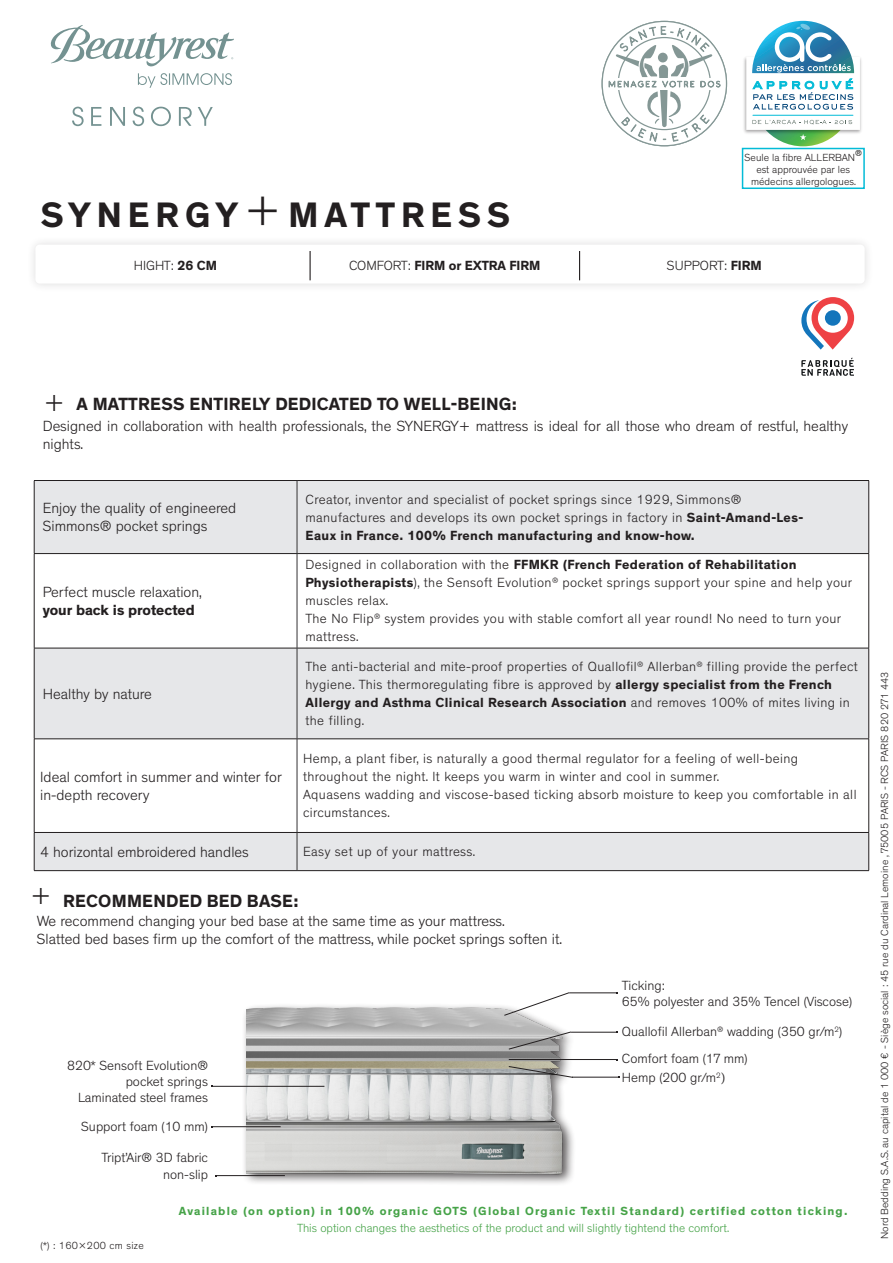
<style>
.page{position:relative;width:893px;height:1263px;background:#fff}
.page>*{position:absolute;margin:0;border:0;box-sizing:border-box;transform-origin:0 0}
.t1{font:700 36px "Theinhardt";letter-spacing:.165em;color:#231f20}
.t2{font:300 27px "Theinhardt";color:#231f20}
.t3{font:700 18px "Theinhardt";letter-spacing:.015em;color:#231f20}
.t4{font:300 15px/18px "Theinhardt";color:#231f20}
.t5{font:700 15px "Theinhardt";color:#231f20}
.Tableau_Paragraphe{font:300 13.5px/18px "Theinhardt";letter-spacing:.03em;color:#231f20}
.Tableau_Paragraphe-2{font:300 13.5px/16.2px "Theinhardt";color:#231f20;text-align:right}
.t6{font:700 13.5px "Theinhardt";letter-spacing:.03em;color:#231f20}
.t7{font:700 13.5px "Theinhardt";color:#231f20}
.t8{font:700 12px/16.2px "Theinhardt";letter-spacing:.1em;color:#46a348;text-align:center}
.t9{font:300 10.5px/12px "Theinhardt";color:#231f20;text-align:center}
.t10{font:300 10.5px "Theinhardt";letter-spacing:.03em;color:#231f20}
.t11{font:300 8.7px "Theinhardt";color:#000}
.s1{font-weight:300;font-size:48px}
.s2{font-weight:700}
.s3{font-weight:300}
.s4{font-family:"Minion Pro";font-weight:400}
</style>
<div class="page">
<svg style="left:50px;top:25px;width:184px;height:41px"></svg>
<svg style="left:138px;top:73px;width:94px;height:15px"></svg>
<svg style="left:72px;top:107px;width:12px;height:19px"></svg>
<svg style="left:91px;top:107px;width:10px;height:19px"></svg>
<svg style="left:110px;top:107px;width:15px;height:19px"></svg>
<svg style="left:133px;top:107px;width:11px;height:19px"></svg>
<svg style="left:151px;top:107px;width:20px;height:19px"></svg>
<svg style="left:179px;top:107px;width:13px;height:19px"></svg>
<svg style="left:198px;top:107px;width:15px;height:19px"></svg>
<img style="left:744px;top:57px;width:118px;height:76px">
<svg style="left:746px;top:21px;width:114px;height:125px"></svg>
<svg style="left:602px;top:21px;width:125px;height:125px"></svg>
<div style="left:742px;top:148px;width:123px;height:41px;border:2px solid #03bbd7"></div>
<div style="left:26px;top:236px;width:848px;height:57px;background:#f8f8f8"></div>
<div style="left:35px;top:245px;width:830px;height:39px;background:#fff;border-radius:4px"></div>
<svg style="left:801px;top:358px;width:53px;height:18px"></svg>
<svg style="left:801px;top:297px;width:53px;height:53px"></svg>
<div style="left:825px;top:310px;width:16px;height:16px;background:#1375bb;border-radius:50%"></div>
<div style="left:241px;top:1003px;width:335px;height:184px;background:#231f20;opacity:.75"></div>
<img style="left:246px;top:1003px;width:323px;height:177px">
<hr style="left:509px;top:1059px;width:108px;height:1px;background:#231f20">
<hr style="left:571px;top:1032px;width:46px;height:1px;background:#231f20">
<svg style="left:508px;top:1031px;width:63px;height:18px"></svg>
<hr style="left:212px;top:1126px;width:69px;height:1px;background:#231f20">
<hr style="left:216px;top:1175px;width:69px;height:1px;background:#231f20">
<hr style="left:569px;top:992px;width:48px;height:1px;background:#231f20">
<svg style="left:504px;top:992px;width:65px;height:24px"></svg>
<hr style="left:212px;top:1086px;width:112px;height:1px;background:#231f20">
<hr style="left:572px;top:1077px;width:47px;height:1px;background:#231f20">
<svg style="left:508px;top:1066px;width:65px;height:12px"></svg>
<svg style="left:35px;top:481px;width:833px;height:389px;fill:#e6e7e9"></svg>
<hr style="left:34px;top:480px;width:263px;height:1px;background:#231f20">
<hr style="left:34px;top:481px;width:1px;height:72px;background:#231f20">
<hr style="left:297px;top:480px;width:572px;height:1px;background:#231f20">
<hr style="left:868px;top:481px;width:1px;height:72px;background:#231f20">
<hr style="left:34px;top:553px;width:263px;height:1px;background:#231f20">
<hr style="left:34px;top:554px;width:1px;height:94px;background:#231f20">
<hr style="left:297px;top:553px;width:572px;height:1px;background:#231f20">
<hr style="left:868px;top:554px;width:1px;height:94px;background:#231f20">
<hr style="left:34px;top:648px;width:263px;height:1px;background:#231f20">
<hr style="left:34px;top:648px;width:1px;height:91px;background:#231f20">
<hr style="left:297px;top:648px;width:572px;height:1px;background:#231f20">
<hr style="left:868px;top:648px;width:1px;height:91px;background:#231f20">
<hr style="left:34px;top:738px;width:263px;height:1px;background:#231f20">
<hr style="left:34px;top:739px;width:1px;height:93px;background:#231f20">
<hr style="left:297px;top:738px;width:572px;height:1px;background:#231f20">
<hr style="left:868px;top:739px;width:1px;height:93px;background:#231f20">
<hr style="left:34px;top:832px;width:263px;height:1px;background:#231f20">
<hr style="left:34px;top:833px;width:1px;height:37px;background:#231f20">
<hr style="left:297px;top:832px;width:572px;height:1px;background:#231f20">
<hr style="left:868px;top:833px;width:1px;height:37px;background:#231f20">
<hr style="left:34px;top:870px;width:263px;height:1px;background:#231f20">
<hr style="left:297px;top:870px;width:572px;height:1px;background:#231f20">
<hr style="left:297px;top:481px;width:1px;height:72px;background:#333233">
<hr style="left:297px;top:554px;width:1px;height:94px;background:#333233">
<hr style="left:297px;top:648px;width:1px;height:91px;background:#333233">
<hr style="left:297px;top:739px;width:1px;height:93px;background:#333233">
<hr style="left:297px;top:833px;width:1px;height:37px;background:#333233">
<svg style="left:310px;top:251px;width:1px;height:29px"></svg>
<svg style="left:579px;top:251px;width:1px;height:29px"></svg>
<p class="t11" style="left:855px;top:148px;width:8px">®</p>
<p class="t9" style="left:745px;top:152px;width:112px">Seule la fibre ALLERBAN</p>
<p class="t1" style="left:41px;top:193px;width:471px">SYNERGY<span class="s1">+</span>MATTRESS</p>
<p class="t9" style="left:751px;top:164px;width:106px">est approuvée par les médecins allergologues.</p>
<p class="Tableau_Paragraphe" style="left:134px;top:257px;width:85px">HIGHT: <span class="s2">26 CM</span></p>
<p class="t7" style="left:349px;top:257px;width:193px"><span class="s3">COMFORT:</span> FIRM or EXTRA FIRM</p>
<p class="Tableau_Paragraphe-2" style="left:667px;top:258px;width:96px">SUPPORT: <span class="s2">FIRM</span></p>
<p class="t2" style="left:44px;top:386px;width:22px">+</p>
<p class="t3" style="left:77px;top:393px;width:442px">A MATTRESS ENTIRELY DEDICATED TO WELL-BEING:</p>
<p class="t4" style="left:43px;top:417px;width:807px">Designed in collaboration with health professionals, the SYNERGY+ mattress is ideal for all those who dream of restful, healthy nights.</p>
<p class="t4" style="left:43px;top:499px;width:195px">Enjoy the quality of engineered</p>
<p class="t4" style="left:43px;top:517px;width:166px">Simmons® pocket springs</p>
<p class="t4" style="left:43px;top:583px;width:161px">Perfect muscle relaxation,</p>
<p class="t5" style="left:43px;top:600px;width:154px">your back is protected</p>
<p class="t4" style="left:43px;top:685px;width:111px">Healthy by nature</p>
<p class="t4" style="left:40px;top:768px;width:243px">Ideal comfort in summer and winter for in-depth recovery</p>
<p class="Tableau_Paragraphe" style="left:306px;top:490px;width:437px">Creator, inventor and specialist of pocket springs since 1929, Simmons®</p>
<p class="Tableau_Paragraphe" style="left:306px;top:508px;width:499px">manufactures and develops its own pocket springs in factory in <span class="s2">Saint-Amand-Les-</span></p>
<p class="t6" style="left:306px;top:527px;width:391px">Eaux in France. 100% French manufacturing and know-how.</p>
<p class="Tableau_Paragraphe" style="left:306px;top:556px;width:548px">Designed in collaboration with the <span class="s2">FFMKR (French Federation of Rehabilitation<br>Physiotherapists</span>), the Sensoft Evolution<sup>®</sup> pocket springs support your spine and help your muscles relax.</p>
<p class="Tableau_Paragraphe" style="left:306px;top:610px;width:537px">The No Flip<sup>®</sup> system provides you with stable comfort all year round! No need to turn your mattress.</p>
<p class="Tableau_Paragraphe" style="left:306px;top:658px;width:554px">The anti-bacterial and mite-proof properties of Quallofil<sup>®</sup> Allerban<sup>®</sup> filling provide the perfect hygiene. This thermoregulating fibre is approved by <span class="s2">allergy specialist from the French Allergy and Asthma Clinical Research Association</span> and removes 100% of mites living in the filling.</p>
<p class="Tableau_Paragraphe" style="left:303px;top:750px;width:555px">Hemp, a plant fiber, is naturally a good thermal regulator for a feeling of well-being throughout the night. It keeps you warm in winter and cool in summer.<br>Aquasens wadding and viscose-based ticking absorb moisture to keep you comfortable in all circumstances.</p>
<p class="t4" style="left:40px;top:843px;width:210px">4 horizontal embroidered handles</p>
<p class="Tableau_Paragraphe" style="left:303px;top:843px;width:174px">Easy set up of your mattress.</p>
<p class="t2" style="left:30px;top:880px;width:22px">+</p>
<p class="t3" style="left:63px;top:889px;width:237px">RECOMMENDED BED BASE:</p>
<p class="t4" style="left:37px;top:912px;width:470px">We recommend changing your bed base at the same time as your mattress.</p>
<p class="t4" style="left:37px;top:930px;width:527px">Slatted bed bases firm up the comfort of the mattress, while pocket springs soften it.</p>
<p class="Tableau_Paragraphe-2" style="left:67px;top:1057px;width:142px">820* Sensoft Evolution®</p>
<p class="Tableau_Paragraphe-2" style="left:126px;top:1073px;width:84px">pocket springs</p>
<p class="Tableau_Paragraphe-2" style="left:78px;top:1090px;width:132px">Laminated steel frames</p>
<p class="Tableau_Paragraphe-2" style="left:81px;top:1118px;width:128px">Support foam (10 mm)</p>
<p class="Tableau_Paragraphe-2" style="left:102px;top:1150px;width:108px">Tript’Air® 3D fabric non-slip</p>
<p class="Tableau_Paragraphe-2" style="left:622px;top:977px;width:44px">Ticking:</p>
<p class="Tableau_Paragraphe-2" style="left:622px;top:993px;width:232px">65% polyester and 35% Tencel (Viscose)</p>
<p class="Tableau_Paragraphe-2" style="left:622px;top:1024px;width:222px">Quallofil Allerban<sup>®</sup> wadding (350 gr/m<sup>2</sup>)</p>
<p class="Tableau_Paragraphe-2" style="left:622px;top:1051px;width:127px">Comfort foam (17 mm)</p>
<p class="Tableau_Paragraphe-2" style="left:622px;top:1070px;width:105px">Hemp (200 gr/m<sup>2</sup><span class="s4">)</span></p>
<p class="t10" style="left:40px;top:1240px;width:105px">(*) : 160x200 cm size</p>
<p class="t8" style="left:179px;top:1203px;width:670px">Available (on option) in 100% organic GOTS (Global Organic Textil Standard) certified cotton ticking.<br><span class="s3">This option changes the aesthetics of the product and will slightly tightend the comfort.</span></p>
<p class="t9" style="left:879px;top:1239px;width:569px;rotate:-90deg">Nord Bedding S.A.S. au capital de 1 000 € - Siège social : 45 rue du Cardinal Lemoine , 75005 PARIS - RCS PARIS 820 271 443</p>
</div>
